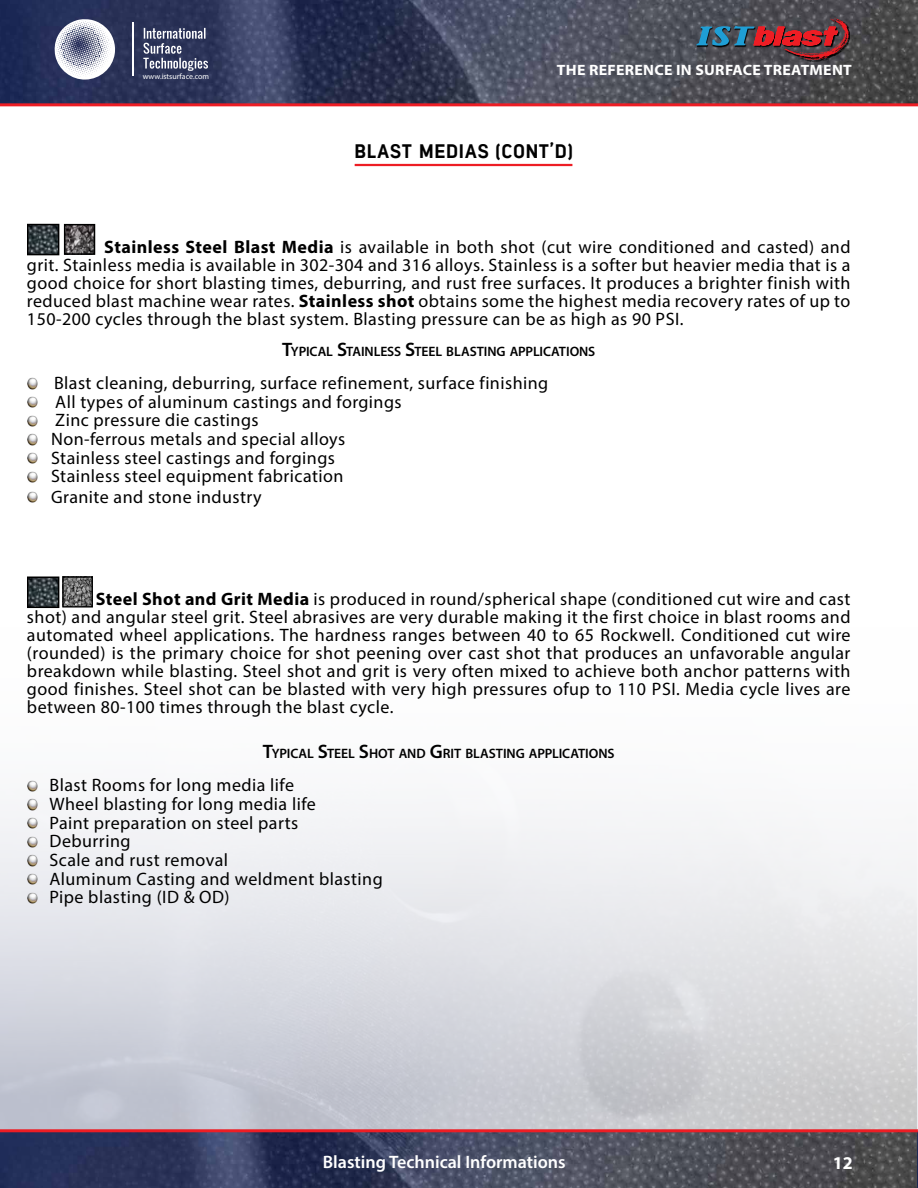
<style>
.page{position:relative;width:918px;height:1188px;background:#fff}
.page>*{position:absolute;margin:0;border:0;box-sizing:border-box;transform-origin:0 0}
.t1{font:19.5px "Lintel Regular 6";letter-spacing:.035em;color:#000}
.t2{font:18px/18px "Myriad Pro";letter-spacing:.025em;color:#000;text-align:justify}
.t3{font:600 18px "Myriad Pro";color:#fff}
.t4{font:700 18px "Myriad Pro";color:#fff}
.t5{font:700 15px "Myriad Pro";letter-spacing:.02em;color:#fff;scale:1.05 1}
.t6{font:600 13.65px "Myriad Pro";letter-spacing:-.005em;color:#000}
.t7{font:7.95px "Myriad Pro";color:#fff}
.s1{font-weight:700}
.s2{font-size:19.5px}
</style>
<div class="page">
<img style="left:0;top:0;width:918px;height:103px">
<svg style="left:55px;top:19px;width:61px;height:61px"></svg>
<hr style="left:132px;top:22px;width:2px;height:54px;background:#fff">
<svg style="left:143px;top:28px;width:65px;height:43px;background:#606682"></svg>
<div style="left:697px;top:19px;width:153px;height:42px;background:#000;opacity:.97"></div>
<svg style="left:696px;top:18px;width:153px;height:42px;background:#65434d"></svg>
<hr style="left:0;top:103px;width:918px;height:3px;background:#ed1d24">
<img style="left:0;top:1132px;width:918px;height:56px">
<div style="left:0;top:564px;width:918px;height:567px;background:linear-gradient(to bottom,#fff,#c9cbd3)"></div>
<hr style="left:917px;top:564px;width:1px;height:567px;background:#fff">
<hr style="left:0;top:1129px;width:918px;height:3px;background:#ed1d24">
<img style="left:30px;top:227px;width:26px;height:25px">
<div style="left:27px;top:224px;width:32px;height:31px;border:2px solid #000"></div>
<img style="left:67px;top:227px;width:25px;height:25px">
<div style="left:64px;top:224px;width:31px;height:31px;border:2px solid #000"></div>
<svg style="left:27px;top:378px;width:11px;height:11px"></svg>
<svg style="left:27px;top:397px;width:11px;height:11px"></svg>
<svg style="left:27px;top:415px;width:11px;height:11px"></svg>
<svg style="left:27px;top:434px;width:11px;height:11px"></svg>
<svg style="left:27px;top:453px;width:11px;height:11px"></svg>
<svg style="left:27px;top:471px;width:11px;height:11px"></svg>
<svg style="left:27px;top:491px;width:11px;height:12px"></svg>
<img style="left:30px;top:580px;width:26px;height:25px">
<div style="left:27px;top:577px;width:32px;height:31px;border:2px solid #000"></div>
<img style="left:64px;top:578px;width:27px;height:28px">
<div style="left:62px;top:576px;width:31px;height:32px;border:1px solid #000"></div>
<svg style="left:27px;top:780px;width:11px;height:11px"></svg>
<svg style="left:27px;top:799px;width:11px;height:11px"></svg>
<svg style="left:27px;top:818px;width:11px;height:11px"></svg>
<svg style="left:27px;top:836px;width:11px;height:11px"></svg>
<svg style="left:27px;top:855px;width:11px;height:11px"></svg>
<svg style="left:27px;top:874px;width:11px;height:11px"></svg>
<svg style="left:27px;top:892px;width:11px;height:11px"></svg>
<hr style="left:355px;top:164px;width:217px;height:2px;background:#ed1d24">
<p class="t7" style="left:143px;top:71px;width:68px">www.istsurface.com</p>
<p class="t5" style="left:557px;top:60px;width:280px">The reference in surface treatment</p>
<p class="t1" style="left:355px;top:137px;width:219px">BLAST MEDIAS (cONt’D)</p>
<p class="t2" style="left:27px;top:237px;width:825px;text-indent:77px"><span class="s1">Stainless Steel Blast Media</span> is available in both shot (cut wire conditioned and casted) and grit. Stainless media is available in 302-304 and 316 alloys. Stainless is a softer but heavier media that is a good choice for short blasting times, deburring, and rust free surfaces. It produces a brighter finish with reduced blast machine wear rates. <span class="s1">Stainless shot</span> obtains some the highest media recovery rates of up to 150-200 cycles through the blast system. Blasting pressure can be as high as 90 PSI.</p>
<p class="t6" style="left:282px;top:343px;width:314px"><span class="s2">T</span>YPICAL <span class="s2">S</span>TAINLESS <span class="s2">S</span>TEEL BLASTING APPLICATIONS</p>
<p class="t2" style="left:51px;top:373px;width:499px;line-height:18.9px;text-align:left">Blast cleaning, deburring, surface refinement, surface finishing All types of aluminum castings and forgings<br>Zinc pressure die castings<br>Non-ferrous metals and special alloys<br>Stainless steel castings and forgings<br>Stainless steel equipment fabrication<br>Granite and stone industry</p>
<p class="t2" style="left:27px;top:590px;width:825px;text-indent:69px"><span class="s1">Steel Shot and Grit Media</span> is produced in round/spherical shape (conditioned cut wire and cast shot) and angular steel grit. Steel abrasives are very durable making it the first choice in blast rooms and automated wheel applications. The hardness ranges between 40 to 65 Rockwell. Conditioned cut wire (rounded) is the primary choice for shot peening over cast shot that produces an unfavorable angular breakdown while blasting. Steel shot and grit is very often mixed to achieve both anchor patterns with good finishes. Steel shot can be blasted with very high pressures ofup to 110 PSI. Media cycle lives are between 80-100 times through the blast cycle.</p>
<p class="t6" style="left:263px;top:745px;width:352px"><span class="s2">T</span>YPICAL <span class="s2">S</span>TEEL <span class="s2">S</span>HOT AND <span class="s2">G</span>RIT BLASTING APPLICATIONS</p>
<p class="t2" style="left:50px;top:776px;width:246px">Blast Rooms for long media life</p>
<p class="t2" style="left:50px;top:795px;width:268px">Wheel blasting for long media life</p>
<p class="t2" style="left:50px;top:813px;width:250px">Paint preparation on steel parts</p>
<p class="t2" style="left:38px;top:832px;width:94px">Deburring</p>
<p class="t2" style="left:50px;top:851px;width:180px">Scale and rust removal</p>
<p class="t2" style="left:50px;top:869px;width:335px">Aluminum Casting and weldment blasting</p>
<p class="t2" style="left:50px;top:888px;width:182px">Pipe blasting (ID &amp; OD)</p>
<p class="t3" style="left:323px;top:1150px;width:244px">Blasting Technical Informations</p>
<p class="t4" style="left:833px;top:1151px;width:21px">12</p>
</div>
